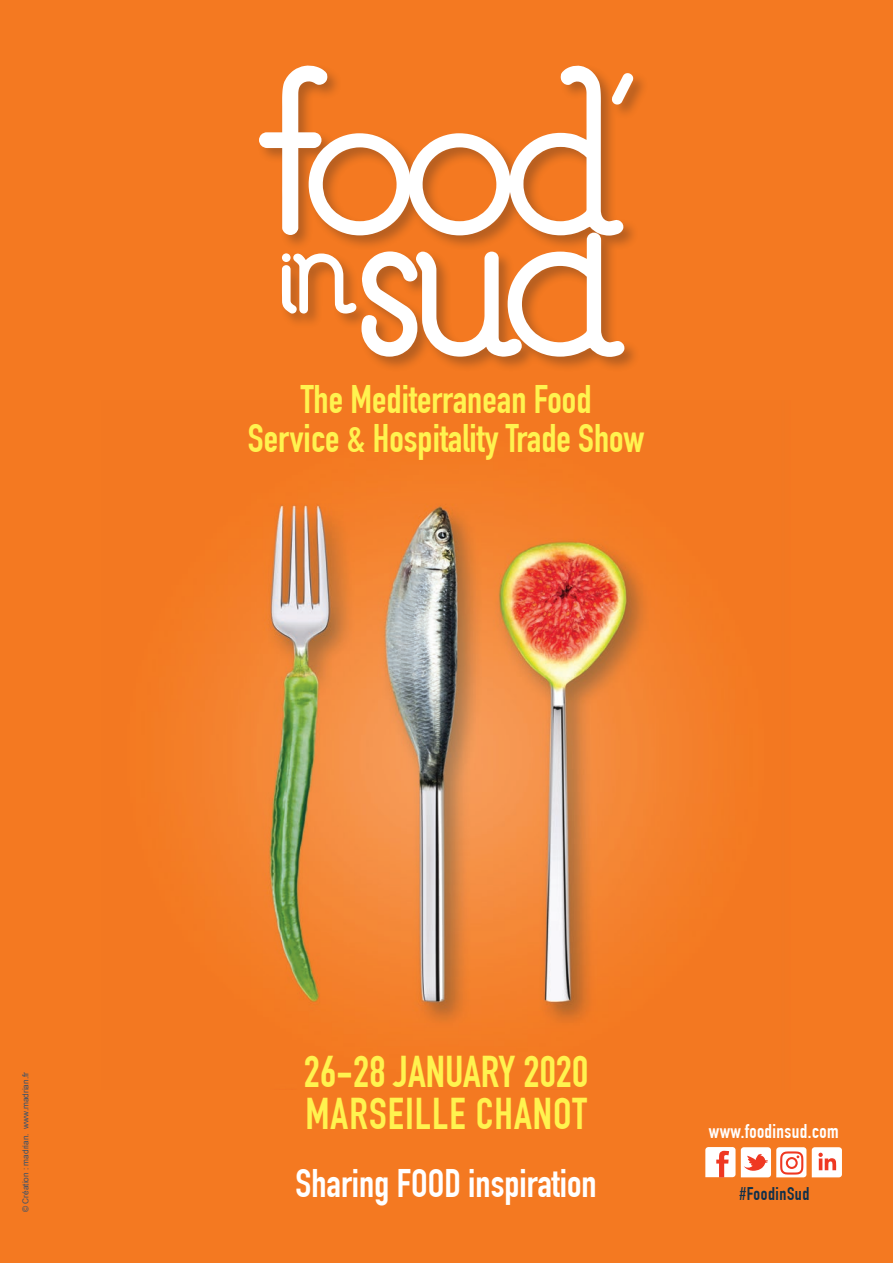
<style>
.page{position:relative;width:893px;height:1263px;background:#f47921}
.page>*{position:absolute;margin:0;border:0;box-sizing:border-box;transform-origin:0 0}
.t1{font:700 43.5px "DIN Condensed";color:#fff34f}
.t2{font:700 43.5px "DIN Condensed";letter-spacing:.02em;color:#fff34f}
.t3{font:700 39px/39px "DIN Condensed";color:#fff34f;text-align:center}
.t4{font:700 39px "DIN Condensed";color:#fff}
.t5{font:700 19.5px "DIN Condensed";letter-spacing:.02em;color:#fff}
.t6{font:700 18px "DIN Condensed";letter-spacing:.03em;color:#10304a}
.t7{font:8.25px "Arial";color:#37516c}
</style>
<div class="page">
<img style="left:200px;top:504px;width:493px;height:518px">
<div style="left:257px;top:63px;width:392px;height:310px;background:#231f20;opacity:.3"></div>
<svg style="left:259px;top:65px;width:374px;height:292px"></svg>
<svg style="left:705px;top:1147px;width:30px;height:30px"></svg>
<svg style="left:741px;top:1147px;width:65px;height:30px;background:#fac6b9"></svg>
<svg style="left:812px;top:1147px;width:30px;height:30px"></svg>
<p class="t3" style="left:248px;top:380px;width:398px">The Mediterranean Food<br>Service &amp; Hospitality Trade Show</p>
<p class="t7" style="left:20px;top:1212px;width:142px;rotate:-90deg">© Création : madrian. www.madrian.fr</p>
<p class="t1" style="left:304px;top:1046px;width:286px">26-28 JANUARY 2020</p>
<p class="t2" style="left:305px;top:1088px;width:283px">MARSEILLE CHANOT</p>
<p class="t4" style="left:296px;top:1160px;width:303px">Sharing FOOD inspiration</p>
<p class="t5" style="left:709px;top:1120px;width:131px">www.foodinsud.com</p>
<p class="t6" style="left:739px;top:1183px;width:71px">#FoodinSud</p>
</div>
